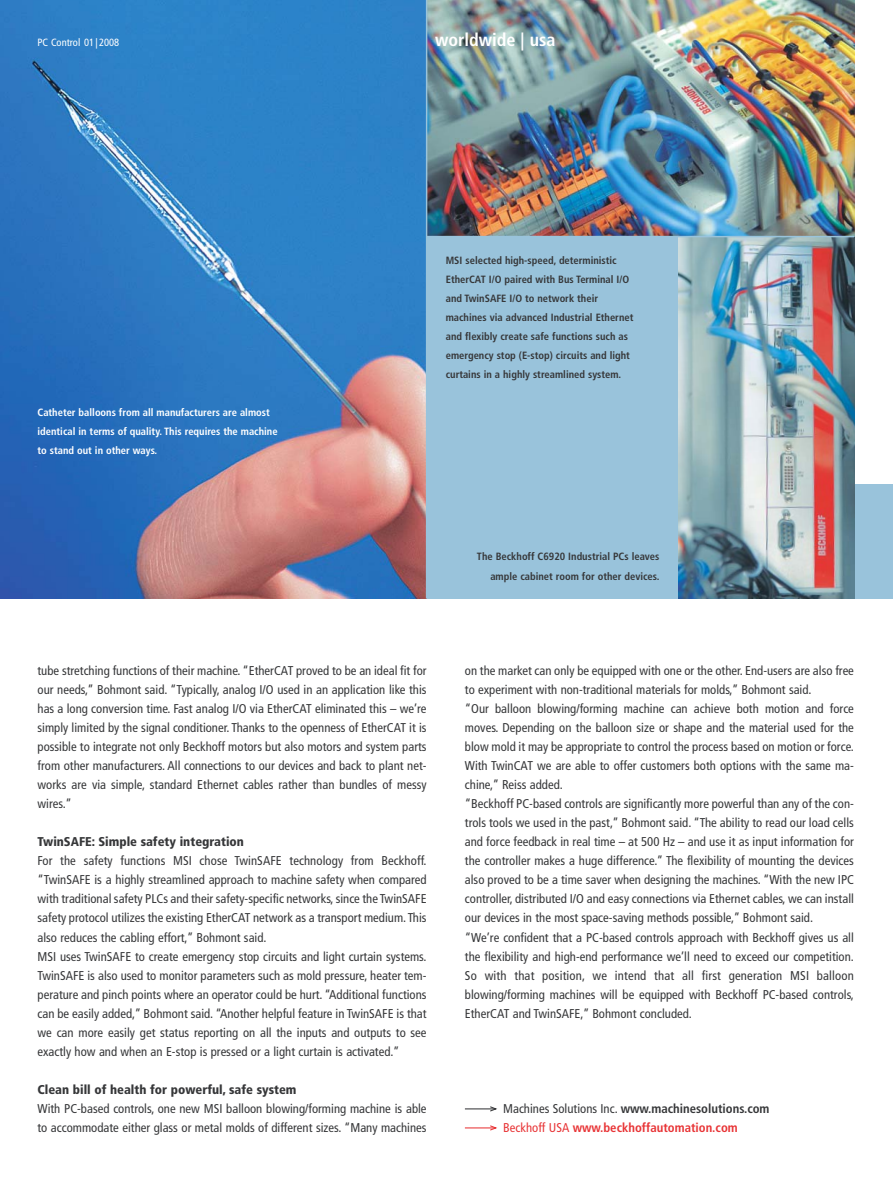
<style>
.page{position:relative;width:893px;height:1191px;background:#fff}
.page>*{position:absolute;margin:0;border:0;box-sizing:border-box;transform-origin:0 0}
.t1{font:700 condensed 18px "Frutiger";color:#fff}
.t2{font:condensed 12.75px/19px "Frutiger";color:#363739}
.t3{font:700 condensed 12.75px/19px "Frutiger";color:#e83436}
.t4{font:900 condensed 12.75px "Frutiger";color:#363739}
.t5{font:700 condensed 10.5px/19px "Frutiger";color:#363739}
.t6{font:700 condensed 10.5px/19px "Frutiger";color:#fff}
.t7{font:condensed 10.5px "Frutiger";color:#fff}
.s1{font-weight:400;color:#363739}
.s2{color:#363739}
.s3{font-weight:400}
</style>
<div class="page">
<img style="left:0;top:0;width:893px;height:1131px">
<p class="t7" style="left:38px;top:38px;width:83px">PC Control 01 | 2008</p>
<h1 class="t1" style="left:435px;top:33px;width:122px">worldwide | usa</h1>
<p class="t6" style="left:38px;top:404px;width:242px">Catheter balloons from all manufacturers are almost identical in terms of quality. This requires the machine to stand out in other ways.</p>
<p class="t5" style="left:446px;top:251px;width:189px">MSI selected high-speed, deterministic EtherCAT I/O paired with Bus Terminal I/O and TwinSAFE I/O to network their machines via advanced Industrial Ethernet and flexibly create safe functions such as emergency stop (E-stop) circuits and light curtains in a highly streamlined system.</p>
<p class="t2" style="left:38px;top:662px;width:391px;text-align:justify">tube stretching functions of their machine. “EtherCAT proved to be an ideal fit for our needs,” Bohmont said. “Typically, analog I/O used in an application like this has a long conversion time. Fast analog I/O via EtherCAT eliminated this – we’re simply limited by the signal conditioner. Thanks to the openness of EtherCAT it is possible to integrate not only Beckhoff motors but also motors and system parts from other manufacturers. All connections to our devices and back to plant net&shy;works are via simple, standard Ethernet cables rather than bundles of messy wires.”</p>
<p class="t4" style="left:38px;top:837px;width:208px">TwinSAFE: Simple safety integration</p>
<p class="t2" style="left:38px;top:852px;width:391px">For the safety functions MSI chose TwinSAFE technology from Beckhoff. “TwinSAFE is a highly streamlined approach to machine safety when compared with traditional safety PLCs and their safety-specific networks, since the TwinSAFE safety protocol utilizes the existing EtherCAT network as a transport medium.This also reduces the cabling effort,” Bohmont said.<br>MSI uses TwinSAFE to create emergency stop circuits and light curtain systems.<br>TwinSAFE is also used to monitor parameters such as mold pressure, heater tem&shy;perature and pinch points where an operator could be hurt. “Additional functions can be easily added,” Bohmont said. “Another helpful feature in TwinSAFE is that we can more easily get status reporting on all the inputs and outputs to see exactly how and when an E-stop is pressed or a light curtain is activated.”</p>
<p class="t4" style="left:38px;top:1084px;width:261px">Clean bill of health for powerful, safe system</p>
<p class="t2" style="left:38px;top:1100px;width:391px">With PC-based controls, one new MSI balloon blowing/forming machine is able to accommodate either glass or metal molds of different sizes. “Many machines</p>
<p class="t5" style="left:477px;top:548px;width:184px;text-align:right">The Beckhoff C6920 Industrial PCs leaves ample cabinet room for other devices.</p>
<p class="t2" style="left:465px;top:662px;width:391px">on the market can only be equipped with one or the other. End-users are also free to experiment with non-traditional materials for molds,” Bohmont said.<br>“Our balloon blowing/forming machine can achieve both motion and force moves. Depending on the balloon size or shape and the material used for the blow mold it may be appropriate to control the process based on motion or force.<br>With TwinCAT we are able to offer customers both options with the same ma&shy;chine,” Reiss added.<br>“Beckhoff PC-based controls are significantly more powerful than any of the con&shy;trols tools we used in the past,” Bohmont said. “The ability to read our load cells and force feedback in real time – at 500 Hz – and use it as input information for the controller makes a huge difference.” The flexibility of mounting the devices also proved to be a time saver when designing the machines. “With the new IPC controller, distributed I/O and easy connections via Ethernet cables, we can install our devices in the most space-saving methods possible,” Bohmont said.<br>“We’re confident that a PC-based controls approach with Beckhoff gives us all the flexibility and high-end performance we’ll need to exceed our competition.<br>So with that position, we intend that all first generation MSI balloon blowing/forming machines will be equipped with Beckhoff PC-based controls, EtherCAT and TwinSAFE,” Bohmont concluded.</p>
<p class="t3" style="left:503px;top:1100px;width:268px"><span class="s1">Machines Solutions Inc.</span> <span class="s2">www.machinesolutions.com<br></span><span class="s3">Beckhoff USA</span> www.beckhoffautomation.com</p>
</div>
